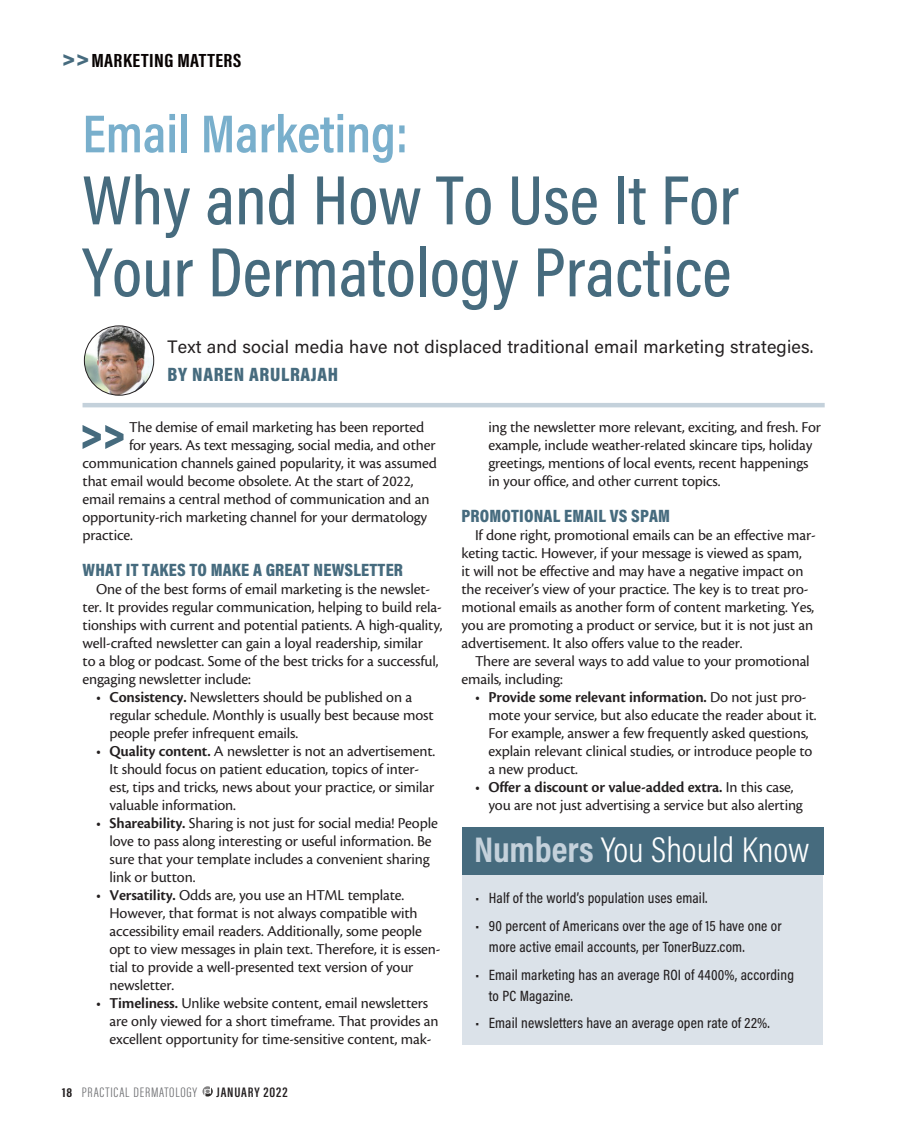
<style>
.page{position:relative;width:905px;height:1134px;background:#fff}
.page>*{position:absolute;margin:0;border:0;box-sizing:border-box;transform-origin:0 0}
.Headline{font:500 70.5px/72px "Acumin Pro Cond";color:#466b7e}
.Headline_small{font:600 54px "Acumin Pro Cond";color:#79afcc}
.Body{font:900 52.5px "Acumin Pro Cond";color:#466b7e}
.sidebar_body{font:300 36px "Acumin Pro Cond";color:#fff}
.t1{font:700 19.5px "Acumin Pro Extra Cond";letter-spacing:.02em;color:#080302;scale:1.21 1}
.Author{font:900 19.5px "Acumin Pro Cond";letter-spacing:.035em;color:#466b7e}
.Deck{font:18px "Acumin Pro";letter-spacing:.01em;color:#231f20}
.Subhead{font:900 18px "Acumin Pro Cond";letter-spacing:.01em;color:#466b7e}
.Body-2{font:15.75px/18px "Cronos Pro";letter-spacing:-.01em;color:#231f20}
.t2{font:500 15px/21px "Acumin Pro Cond";letter-spacing:.01em;color:#231f20}
.t3{font:300 14.1px "Acumin Pro Extra Cond";letter-spacing:.05em;color:#6c6d70;scale:1.11 1}
.t4{font:600 14.1px "Acumin Pro Extra Cond";letter-spacing:.055em;color:#231f20;scale:1.11 1}
.s1{font-weight:900;font-size:28.5px;color:#466b7e}
.s2{font-weight:600}
.s3{font-weight:700;font-size:13.35px;color:#231f20}
.s4{font-weight:700;color:#c4d1db}
</style>
<div class="page">
<svg style="left:202px;top:1086px;width:11px;height:11px"></svg>
<hr style="left:82px;top:403px;width:742px;height:4px;background:#c4d1db">
<img style="left:84px;top:326px;width:70px;height:69px;border-radius:35px">
<div style="left:84px;top:326px;width:70px;height:70px;border:1px solid #231f20;border-radius:50%"></div>
<div style="left:462px;top:827px;width:361px;height:217px;background:#dbe2e9"></div>
<div style="left:462px;top:827px;width:362px;height:48px;background:#466b7e"></div>
<p class="t1" style="left:62px;top:49px;width:149px"><span class="s1">&gt;&gt;</span>MARKETING MATTERS</p>
<p class="Headline_small" style="left:82px;top:98px;width:327px">Email Marketing:</p>
<p class="Headline" style="left:82px;top:163px;width:658px">Why and How To Use It For<br>Your Dermatology Practice</p>
<p class="Deck" style="left:167px;top:334px;width:647px">Text and social media have not displaced traditional email marketing strategies.</p>
<p class="Author" style="left:167px;top:362px;width:172px">BY NAREN ARULRAJAH</p>
<p class="Body" style="left:80px;top:398px;width:47px">&gt;&gt;</p>
<p class="Body-2" style="left:129px;top:418px;width:297px">The demise of email marketing has been reported</p>
<p class="Body-2" style="left:129px;top:436px;width:308px">for years. As text messaging, social media, and other</p>
<p class="Body-2" style="left:82px;top:454px;width:356px">communication channels gained popularity, it was assumed</p>
<p class="Body-2" style="left:82px;top:472px;width:332px">that email would become obsolete. At the start of 2022,</p>
<p class="Body-2" style="left:82px;top:490px;width:348px">email remains a central method of communication and an</p>
<p class="Body-2" style="left:82px;top:508px;width:346px">opportunity-rich marketing channel for your dermatology</p>
<p class="Body-2" style="left:82px;top:526px;width:52px">practice.</p>
<p class="Subhead" style="left:82px;top:558px;width:322px">WHAT IT TAKES TO MAKE A GREAT NEWSLETTER</p>
<p class="Body-2" style="left:82px;top:580px;width:361px;text-indent:14px">One of the best forms of email marketing is the newslet&shy;ter. It provides regular communication, helping to build rela&shy;tionships with current and potential patients. A high-quality, well-crafted newsletter can gain a loyal readership, similar<br>to a blog or podcast. Some of the best tricks for a successful, engaging newsletter include:</p>
<p class="Body-2" style="left:110px;top:688px;width:325px;text-indent:-14px">• <span class="s2">Consistency.</span> Newsletters should be published on a regular schedule. Monthly is usually best because most people prefer infrequent emails.</p>
<p class="Body-2" style="left:110px;top:742px;width:327px;text-indent:-14px">• <span class="s2">Quality content.</span> A newsletter is not an advertisement.<br>It should focus on patient education, topics of inter&shy;est, tips and tricks, news about your practice, or similar valuable information.</p>
<p class="Body-2" style="left:110px;top:814px;width:330px;text-indent:-14px">• <span class="s2">Shareability.</span> Sharing is not just for social media! People love to pass along interesting or useful information. Be sure that your template includes a convenient sharing link or button.</p>
<p class="Body-2" style="left:110px;top:886px;width:332px;text-indent:-14px">• <span class="s2">Versatility.</span> Odds are, you use an HTML template.<br>However, that format is not always compatible with accessibility email readers. Additionally, some people opt to view messages in plain text. Therefore, it is essen&shy;tial to provide a well-presented text version of your newsletter.</p>
<p class="Body-2" style="left:110px;top:994px;width:330px;text-indent:-14px">• <span class="s2">Timeliness.</span> Unlike website content, email newsletters are only viewed for a short timeframe. That provides an excellent opportunity for time-sensitive content, mak-</p>
<p class="t3" style="left:62px;top:1083px;width:123px"><span class="s3">18</span> PRACTICAL DERMATOLOGY</p>
<p class="t4" style="left:217px;top:1083px;width:65px">JANUARY 2022</p>
<p class="Body-2" style="left:488px;top:418px;width:334px">ing the newsletter more relevant, exciting, and fresh. For example, include weather-related skincare tips, holiday greetings, mentions of local events, recent happenings in your office, and other current topics.</p>
<p class="Subhead" style="left:461px;top:504px;width:210px">PROMOTIONAL EMAIL VS SPAM</p>
<p class="Body-2" style="left:461px;top:526px;width:356px;text-indent:14px">If done right, promotional emails can be an effective mar&shy;keting tactic. However, if your message is viewed as spam,<br>it will not be effective and may have a negative impact on the receiver’s view of your practice. The key is to treat pro&shy;motional emails as another form of content marketing. Yes, you are promoting a product or service, but it is not just an advertisement. It also offers value to the reader.</p>
<p class="Body-2" style="left:461px;top:652px;width:350px;text-indent:14px">There are several ways to add value to your promotional emails, including:</p>
<p class="Body-2" style="left:488px;top:688px;width:330px;text-indent:-14px">• <span class="s2">Provide some relevant information.</span> Do not just pro&shy;mote your service, but also educate the reader about it.<br>For example, answer a few frequently asked questions, explain relevant clinical studies, or introduce people to a new product.</p>
<p class="Body-2" style="left:488px;top:778px;width:316px;text-indent:-14px">• <span class="s2">Offer a discount or value-added extra.</span> In this case, you are not just advertising a service but also alerting</p>
<p class="sidebar_body" style="left:474px;top:826px;width:336px"><span class="s4">Numbers</span> You Should Know</p>
<p class="t2" style="left:475px;top:887px;width:234px">• Half of the world’s population uses email.</p>
<p class="t2" style="left:489px;top:915px;width:294px;text-indent:-14px">• 90 percent of Americans over the age of 15 have one or more active email accounts, per TonerBuzz.com.</p>
<p class="t2" style="left:489px;top:964px;width:306px;text-indent:-14px">• Email marketing has an average ROI of 4400%, according to PC Magazine.</p>
<p class="t2" style="left:475px;top:1012px;width:296px">• Email newsletters have an average open rate of 22%.</p>
</div>
